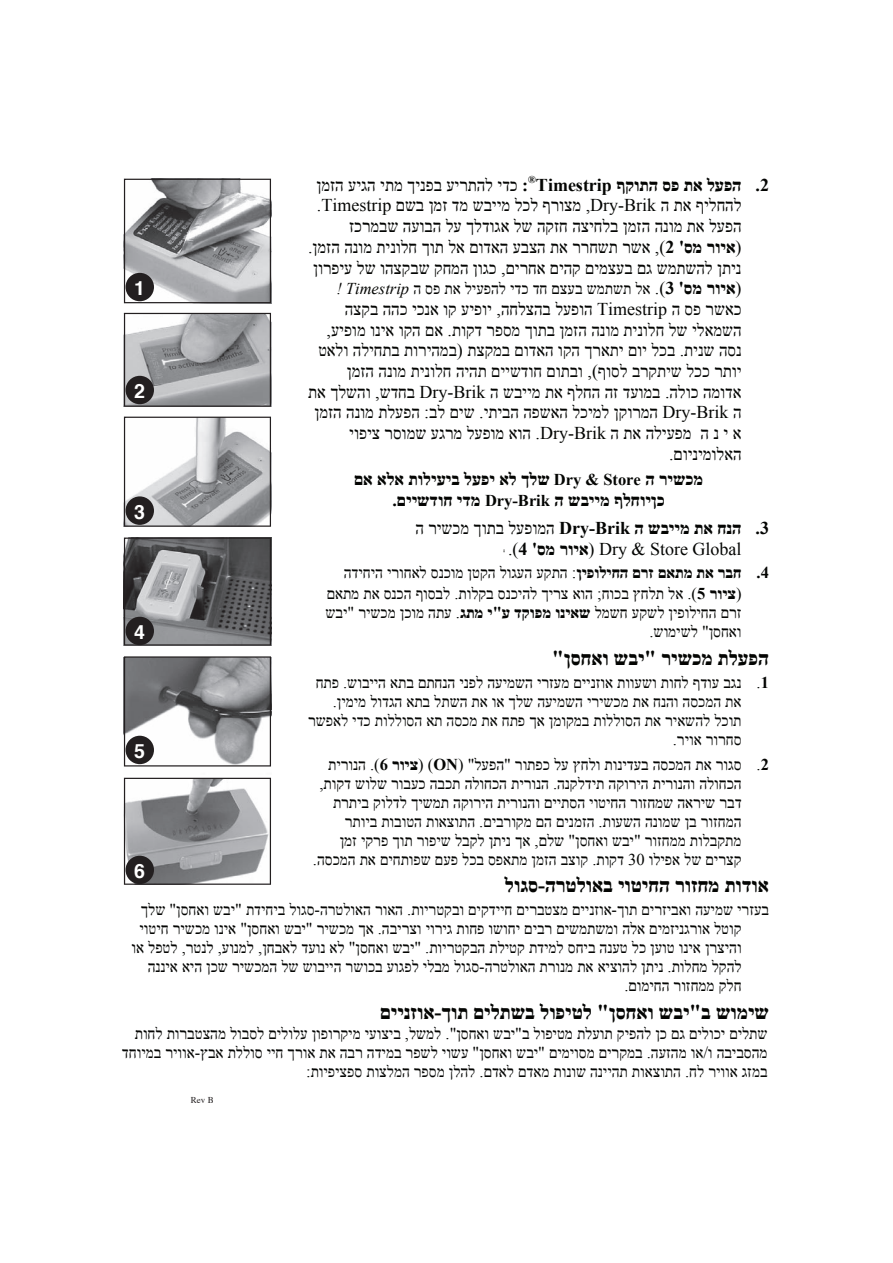
<style>
.page{position:relative;width:893px;height:1263px;background:#fff}
.page>*{position:absolute;margin:0;border:0;box-sizing:border-box;transform-origin:0 0}
.t1{font:700 21px "Times New Roman";color:#040503}
.t2{font:700 19.65px "Helvetica";color:#fff}
.t3{font:18px/20.7px "Times New Roman";color:#040503;text-align:right}
.t4{font:700 18px/20.7px "Times New Roman";color:#040503;text-align:center}
.t5{font:16.5px/19px "Times New Roman";color:#040503;text-align:right}
.t6{font:700 10.5px "Times New Roman";color:#040503}
.t7{font:9px "Times";color:#231f20}
.s1{font-weight:700}
.s2{font-style:italic}
.s3{font-size:18px}
.s4{font-weight:700;font-size:18px}
.s5{font-size:16.5px}
</style>
<div class="page">
<svg style="left:124px;top:179px;width:147px;height:124px"></svg>
<svg style="left:124px;top:313px;width:147px;height:94px;background:#a2a3a5"></svg>
<svg style="left:124px;top:417px;width:147px;height:110px"></svg>
<svg style="left:124px;top:537px;width:147px;height:109px;background:#6f6f72"></svg>
<svg style="left:124px;top:656px;width:147px;height:110px"></svg>
<svg style="left:124px;top:778px;width:147px;height:107px"></svg>
<div style="left:126px;top:273px;width:28px;height:28px;background:#231f20;border-radius:50%"></div>
<div style="left:126px;top:376px;width:28px;height:28px;background:#231f20;border-radius:50%"></div>
<div style="left:126px;top:496px;width:28px;height:29px;background:#231f20;border-radius:50%"></div>
<div style="left:126px;top:617px;width:28px;height:28px;background:#231f20;border-radius:50%"></div>
<div style="left:126px;top:736px;width:28px;height:28px;background:#231f20;border-radius:50%"></div>
<div style="left:126px;top:856px;width:28px;height:28px;background:#231f20;border-radius:50%"></div>
<p class="t6" style="left:528px;top:176px;width:9px">®</p>
<p class="t3" style="left:308px;top:197px;width:435px">.Timestrip 45, !"# /" 5,&amp;&amp;" .0. 2-67" ,Dry-Brik $ (1 2&amp;.3$. #0-",5 $%6,$ .% )./6'1 .5 $8#3 $7&amp;3., !"#$ $*6" (1 .%+$<br>.!"#$ $*6" (&amp;*6.3 )6( .1 46/1$ %,7$ (1 --35( -51 ,(<span class="s1">2 '&amp;+ ,#-(</span>) !6-+&amp;% .5 6$78,5 83"$ !6'0 ,4&amp;-31 4&amp;$8 4&amp;"7%, 4' 5"(5$. !(&amp;*</p>
<p class="t5" style="left:336px;top:280px;width:407px"><span class="s2">! Timestrip</span> $ 9+ (1 .&amp;%+$. &amp;/0 /3 47%, 5"(5( .1 <span class="s3">.(</span><span class="s4">3 '&amp;+ ,#-(</span><span class="s3">)</span></p>
<p class="t3" style="left:308px;top:299px;width:435px">$78, $$0 &amp;0*1 68 %&amp;+6&amp; ,$3.7$, .%+6$ Timestrip $ 9+ -510 ,%&amp;+6" 6*&amp;1 68$ 41 .(68/ -+9" )6(, !"#$ $*6" (&amp;*6.3 .5 &amp;.1"5$ :1.6 $.&amp;3(, (6-&amp;$",) (78", 46/1$ 68$ )-1(&amp; 46&amp; .0, .(&amp;*5 $9* !"#$ $*6" (&amp;*6.3 $&amp;$( 4&amp;&amp;5/63 46(,6 ,(269. ,-8(&amp;5 .00 -(6&amp;<br>(1 ).5$6 ,5/3, Dry-Brik $ 5,&amp;&amp;" (1 2.3$ $# /%6", .$.60 $"6/1 !"#$ $*6" (.%+$ :,. 4&amp;5 .&amp;(&amp;,$ $+51$ .0&amp;". !86-"$ Dry-Brik $ &amp;6+&amp;7 -96"5 %'-" .%+6" 16$ .Dry-Brik $ (1 $.&amp;%+" $ * &amp; 1 .46&amp;*&amp;"6.1$</p>
<p class="t4" style="left:354px;top:469px;width:351px">0( ()( $#)-*-1 )*'- () 2). <span class="s5">Dry &amp; Store</span> % ,-./+ .0--.5#3 -5+ <span class="s5">Dry-Brik</span> % .1--+ !)3#-4/</p>
<p class="t3" style="left:508px;top:518px;width:262px;text-align:left;text-indent:-93px">$ -&amp;50" )6(, .%+6"$ <span class="s1">Dry-Brik % .1--+ $( 36% .3 </span>.(<span class="s1">4 '&amp;+ ,#-(</span>) Dry &amp; Store Global</p>
<p class="t5" style="left:344px;top:564px;width:427px">$/&amp;3&amp;$ &amp;-631. 9*06" !:8$ .6'%$ %8($ :<span class="s1">4-'#)-3% 0,7 0($+ $( ,13 .4</span></p>
<p class="t5" style="left:327px;top:584px;width:416px">41(" (1 9*0$ 269,. .(6.8, 9*0&amp;$. )&amp;-7 16$ ;360, ;3.( .1 .(<span class="s1">5 ,#-8</span>)</p>
<p class="t5" style="left:326px;top:604px;width:417px">5,&amp;" -&amp;50" !06" $(% .<span class="s1">9$+ -"* 5"#'+ #6-(.</span> ."53 %85. !&amp;+6.&amp;3$ 4-#</p>
<p class="t5" style="left:649px;top:624px;width:94px">.56"&amp;5. "!9316</p>
<p class="t1" style="left:552px;top:650px;width:218px">"4&amp;3(# .1-" ,-./+ $)*'%</p>
<p class="t5" style="left:316px;top:673px;width:455px">3(+ .56,&amp;&amp;$ 1(, 4(3*$ &amp;*+. $%&amp;"5$ &amp;-#%" 4&amp;&amp;*#61 (66%56 (63. 2/6% ,'* .<span class="s1">1</span></p>
<p class="t5" style="left:333px;top:693px;width:410px">.!&amp;"&amp;" .6/'$ 1(, .(5$ (1 61 ).5 $%&amp;"5$ &amp;-&amp;50" (1 3*$6 $90"$ (1</p>
<p class="t5" style="left:308px;top:711px;width:435px">-5+1. &amp;/0 (6..69$ 1( $90" (1 3(+ )1 !"68", (6..69$ (1 -&amp;15$. .06(</p>
<p class="t5" style="left:673px;top:731px;width:70px">.-&amp;61 -6-39</p>
<p class="t5" style="left:328px;top:755px;width:442px">(&amp;-6*$ .(<span class="s1">6 ,#-8</span>) (<span class="s1">ON</span>) ".%+$" -6(+0 .% ;3.6 (6*&amp;/%, $90"$ (1 -6'9 .<span class="s1">2</span></p>
<p class="t5" style="left:319px;top:775px;width:424px">,(68/ 56.5 -6,%0 $,0( $.630$ (&amp;-6*$ .$*8./&amp;( $86-&amp;$ (&amp;-6*$6 $.630$</p>
<p class="t5" style="left:333px;top:793px;width:410px">(-(&amp;, 86./. )&amp;5"( $86-&amp;$ (&amp;-6*$6 4&amp;&amp;(9$ &amp;6:&amp;3$ -6#3"5 $1-&amp;5 -,/</p>
<p class="t5" style="left:345px;top:812px;width:398px">-(6&amp;, (6,6:$ (6176($ .4&amp;,-68" 4$ 4&amp;*"#$ .(6%5$ $*6"5 !, -6#3"$</p>
<p class="t5" style="left:340px;top:831px;width:403px">!"# &amp;8-+ )6( -6+&amp;5 .,8. !(&amp;* )1 ,4.5 "!9316 5,&amp;" -6#3"" (6.,8("</p>
<p class="t5" style="left:313px;top:851px;width:430px">.$90"$ (1 4&amp;3(6+5 4%+ .0, 9+1(" !"#$ ,768 .(68/ 30 6.&amp;+1 .5 4&amp;-78</p>
<p class="t1" style="left:505px;top:876px;width:265px">)#9&amp;-%,:)#(1 -#:-3% ,#73+ $#5#(</p>
<p class="t5" style="left:141px;top:901px;width:630px">).5 "!9316 5,&amp;" (/&amp;3&amp;, .6'9-$-:.61$ -61$ .(6&amp;-:8,6 4&amp;8/&amp;&amp;3 4&amp;-,:7" 4&amp;&amp;*#61-)6( 4&amp;-#&amp;,16 $%&amp;"5 &amp;-#%,</p>
<p class="t5" style="left:140px;top:920px;width:604px">&amp;6:&amp;3 -&amp;50" 6*&amp;1 "!9316 5,&amp;" -&amp;50" )1 .$,&amp;-76 &amp;6-&amp;' (63+ 6563&amp; 4&amp;,- 4&amp;5"(5"6 $.1 4&amp;"#&amp;*'-61 .:68</p>
<p class="t5" style="left:132px;top:939px;width:612px">61 .+:. ,-:*. ,%6*". ,!3,1. /%6* 1. "!9316 5,&amp;" .(6&amp;-:8,$ (.&amp;:8 (/&amp;". 93&amp;, $*%: .0 !%6: 6*&amp;1 !-7&amp;$6</p>
<p class="t5" style="left:148px;top:958px;width:595px">$**&amp;1 1&amp;$ !05 -&amp;50"$ .5 56,&amp;&amp;$ -560, %6'+. &amp;.," .6'9-$-:.61$ (-6*" (1 1&amp;76$. !(&amp;* .(6.3" .8$.</p>
<p class="t5" style="left:624px;top:977px;width:119px">.46"&amp;3$ -6#3"" 8.3</p>
<p class="t1" style="left:380px;top:1003px;width:390px">0--67#(-2#$ 0-)$.1 )#'-:) "4&amp;3(# .1-"1 .#+-.</p>
<p class="t5" style="left:122px;top:1024px;width:647px">(63. (6-,:7$" .6,9. 4&amp;.6.% !6+6-8&amp;" &amp;%67&amp;, ,.5". ."!9316 5,&amp;", .6+&amp;:" (.%6( 8&amp;+$. !0 4' 4&amp;.60&amp; 4&amp;.(5 /36&amp;", -&amp;661-;,1 (..69 &amp;&amp;3 )-61 (1 $,- $/&amp;", -+5. &amp;65% "!9316 5,&amp;" 4&amp;"&amp;69" 4&amp;-8", .$%#$" 61/6 $,&amp;,9$" :(6&amp;+&amp;7+9 (67."$ -+9" !.$. .4/1. 4/1" (6*65 $*&amp;&amp;$( (6176($ .3. -&amp;661 '#",</p>
<p class="t3" style="left:316px;top:175px;width:454px">!"#$ %&amp;'$ &amp;(" )&amp;*+, %&amp;-($. &amp;/0 <span class="s1">: Timestrip !"#$% &amp;' $( )*'% .2</span></p>
<p class="t2" style="left:134px;top:270px;width:12px">1</p>
<p class="t2" style="left:134px;top:373px;width:12px">2</p>
<p class="t2" style="left:134px;top:494px;width:12px">3</p>
<p class="t2" style="left:134px;top:614px;width:12px">4</p>
<p class="t2" style="left:134px;top:733px;width:12px">5</p>
<p class="t2" style="left:134px;top:853px;width:12px">6</p>
<p class="t7" style="left:191px;top:1091px;width:24px">Rev B</p>
</div>
